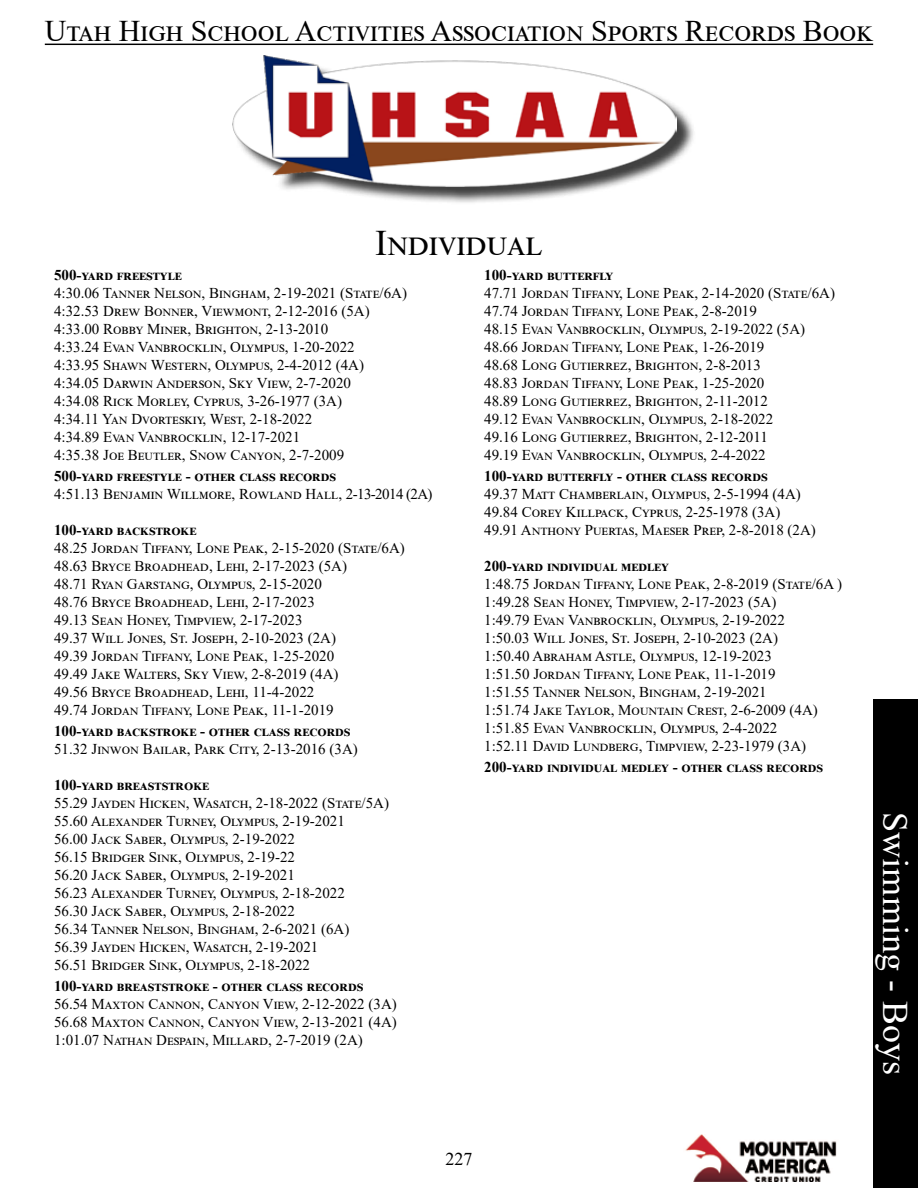
<style>
.page{position:relative;width:918px;height:1188px;background:#fff}
.page>*{position:absolute;margin:0;border:0;box-sizing:border-box;transform-origin:0 0}
.t1{font:36px "Times New Roman";color:#fff}
.t2{font:36px "Times New Roman";color:#000}
.t3{font:30px "Times New Roman";color:#000}
.t4{font:18px "Times New Roman";color:#000}
.t5{font:15px/18px "Times New Roman";color:#000}
.t6{font:700 15px "Times New Roman";color:#000}
</style>
<div class="page">
<hr style="left:45px;top:44px;width:828px;height:1px;background:#000">
<div style="left:235px;top:58px;width:461px;height:147px;background:#000;opacity:.75"></div>
<img style="left:232px;top:55px;width:445px;height:132px">
<img style="left:685px;top:1134px;width:152px;height:48px">
<div style="left:873px;top:699px;width:45px;height:489px;background:#000"></div>
<h2 class="t3" style="left:45px;top:10px;width:830px">Utah High School Activities Association Sports Records Book</h2>
<h1 class="t2" style="left:375px;top:218px;width:169px">Individual</h1>
<p class="t6" style="left:54px;top:264px;width:129px">500-yard freestyle</p>
<p class="t5" style="left:54px;top:284px;width:355px">4:30.06 Tanner Nelson, Bingham, 2-19-2021 (State/6A)<br>4:32.53 Drew Bonner, Viewmont, 2-12-2016 (5A)<br>4:33.00 Robby Miner, Brighton, 2-13-2010<br>4:33.24 Evan Vanbrocklin, Olympus, 1-20-2022<br>4:33.95 Shawn Western, Olympus, 2-4-2012 (4A)<br>4:34.05 Darwin Anderson, Sky View, 2-7-2020<br>4:34.08 Rick Morley, Cyprus, 3-26-1977 (3A)<br>4:34.11 Yan Dvorteskiy, West, 2-18-2022<br>4:34.89 Evan Vanbrocklin, 12-17-2021<br>4:35.38 Joe Beutler, Snow Canyon, 2-7-2009</p>
<p class="t6" style="left:54px;top:465px;width:284px">500-yard freestyle - other class records</p>
<p class="t5" style="left:54px;top:485px;width:380px">4:51.13 Benjamin Willmore, Rowland Hall, 2-13-2014 (2A)</p>
<p class="t6" style="left:54px;top:519px;width:144px">100-yard backstroke</p>
<p class="t5" style="left:54px;top:539px;width:352px">48.25 Jordan Tiffany, Lone Peak, 2-15-2020 (State/6A)<br>48.63 Bryce Broadhead, Lehi, 2-17-2023 (5A)<br>48.71 Ryan Garstang, Olympus, 2-15-2020<br>48.76 Bryce Broadhead, Lehi, 2-17-2023<br>49.13 Sean Honey, Timpview, 2-17-2023<br>49.37 Will Jones, St. Joseph, 2-10-2023 (2A)<br>49.39 Jordan Tiffany, Lone Peak, 1-25-2020<br>49.49 Jake Walters, Sky View, 2-8-2019 (4A)<br>49.56 Bryce Broadhead, Lehi, 11-4-2022<br>49.74 Jordan Tiffany, Lone Peak, 11-1-2019</p>
<p class="t6" style="left:54px;top:720px;width:298px">100-yard backstroke - other class records</p>
<p class="t5" style="left:54px;top:740px;width:305px">51.32 Jinwon Bailar, Park City, 2-13-2016 (3A)</p>
<p class="t6" style="left:54px;top:774px;width:157px">100-yard breaststroke</p>
<p class="t5" style="left:54px;top:794px;width:337px">55.29 Jayden Hicken, Wasatch, 2-18-2022 (State/5A)<br>55.60 Alexander Turney, Olympus, 2-19-2021<br>56.00 Jack Saber, Olympus, 2-19-2022<br>56.15 Bridger Sink, Olympus, 2-19-22<br>56.20 Jack Saber, Olympus, 2-19-2021<br>56.23 Alexander Turney, Olympus, 2-18-2022<br>56.30 Jack Saber, Olympus, 2-18-2022<br>56.34 Tanner Nelson, Bingham, 2-6-2021 (6A)<br>56.39 Jayden Hicken, Wasatch, 2-19-2021<br>56.51 Bridger Sink, Olympus, 2-18-2022</p>
<p class="t6" style="left:54px;top:975px;width:311px">100-yard breaststroke - other class records</p>
<p class="t5" style="left:54px;top:995px;width:344px;text-align:justify">56.54 Maxton Cannon, Canyon View, 2-12-2022 (3A)<br>56.68 Maxton Cannon, Canyon View, 2-13-2021 (4A)<br>1:01.07 Nathan Despain, Millard, 2-7-2019 (2A)</p>
<p class="t6" style="left:484px;top:264px;width:131px">100-yard butterfly</p>
<p class="t5" style="left:484px;top:284px;width:352px">47.71 Jordan Tiffany, Lone Peak, 2-14-2020 (State/6A)<br>47.74 Jordan Tiffany, Lone Peak, 2-8-2019<br>48.15 Evan Vanbrocklin, Olympus, 2-19-2022 (5A)<br>48.66 Jordan Tiffany, Lone Peak, 1-26-2019<br>48.68 Long Gutierrez, Brighton, 2-8-2013<br>48.83 Jordan Tiffany, Lone Peak, 1-25-2020<br>48.89 Long Gutierrez, Brighton, 2-11-2012<br>49.12 Evan Vanbrocklin, Olympus, 2-18-2022<br>49.16 Long Gutierrez, Brighton, 2-12-2011<br>49.19 Evan Vanbrocklin, Olympus, 2-4-2022</p>
<p class="t6" style="left:484px;top:465px;width:285px">100-yard butterfly - other class records</p>
<p class="t5" style="left:484px;top:485px;width:333px">49.37 Matt Chamberlain, Olympus, 2-5-1994 (4A)<br>49.84 Corey Killpack, Cyprus, 2-25-1978 (3A)<br>49.91 Anthony Puertas, Maeser Prep, 2-8-2018 (2A)</p>
<p class="t6" style="left:484px;top:555px;width:186px">200-yard individual medley</p>
<p class="t5" style="left:484px;top:575px;width:359px">1:48.75 Jordan Tiffany, Lone Peak, 2-8-2019 (State/6A )<br>1:49.28 Sean Honey, Timpview, 2-17-2023 (5A)<br>1:49.79 Evan Vanbrocklin, Olympus, 2-19-2022<br>1:50.03 Will Jones, St. Joseph, 2-10-2023 (2A)<br>1:50.40 Abraham Astle, Olympus, 12-19-2023<br>1:51.50 Jordan Tiffany, Lone Peak, 11-1-2019<br>1:51.55 Tanner Nelson, Bingham, 2-19-2021<br>1:51.74 Jake Taylor, Mountain Crest, 2-6-2009 (4A)<br>1:51.85 Evan Vanbrocklin, Olympus, 2-4-2022<br>1:52.11 David Lundberg, Timpview, 2-23-1979 (3A)</p>
<p class="t6" style="left:484px;top:756px;width:341px">200-yard individual medley - other class records</p>
<p class="t4" style="left:446px;top:1146px;width:28px">227</p>
<h1 class="t1" style="left:920px;top:812px;width:264px;rotate:90deg">Swimming - Boys</h1>
</div>
